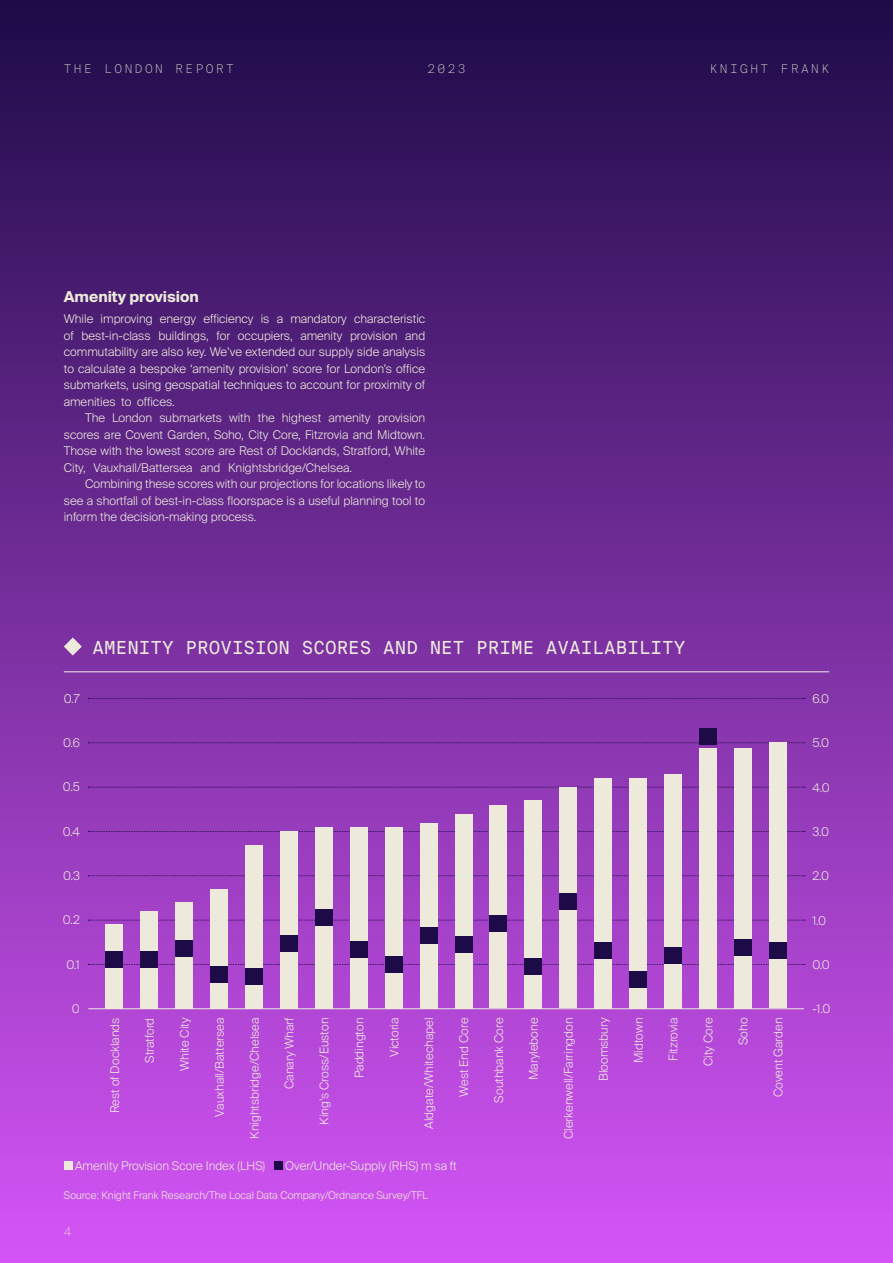
<style>
.page{position:relative;width:893px;height:1263px;background:#fff}
.page>*{position:absolute;margin:0;border:0;box-sizing:border-box;transform-origin:0 0}
.t1{font:18px "Suisse Intl Mono";color:#edeadc}
.Sub_head{font:700 15px "Suisse Intl";color:#edeadc}
.Body_copy{font:300 12px/16.5px "Suisse Intl";color:#edeadc;text-align:justify}
.Body_copy_2{font:300 12px/16.5px "Suisse Intl";color:#edeadc;text-align:justify}
.t2{font:100 12px "Suisse Intl Mono";letter-spacing:.2em;color:#edeadc}
.Sub_head-2{font:300 10.5px "Suisse Intl";color:#edeadc}
</style>
<div class="page">
<div style="left:0;top:0;width:893px;height:1263px;background:linear-gradient(to bottom,#1d0b47,#d656f8)"></div>
<hr style="left:64px;top:671px;width:765px;height:1px;background:#edeadc">
<svg style="left:64px;top:637px;width:18px;height:18px"></svg>
<div style="left:64px;top:1161px;width:8px;height:9px;background:#edeadc"></div>
<div style="left:274px;top:1161px;width:8px;height:9px;background:#1d0b47"></div>
<hr style="left:88px;top:1008px;width:716px;height:1px;background:#edeadc">
<svg style="left:88px;top:964px;width:717px;height:1px"></svg>
<svg style="left:88px;top:920px;width:717px;height:1px"></svg>
<svg style="left:88px;top:875px;width:717px;height:1px"></svg>
<svg style="left:88px;top:831px;width:717px;height:1px"></svg>
<svg style="left:88px;top:787px;width:717px;height:1px"></svg>
<svg style="left:88px;top:742px;width:717px;height:1px"></svg>
<svg style="left:88px;top:698px;width:717px;height:1px"></svg>
<div style="left:769px;top:742px;width:17px;height:266px;background:#edeadc"></div>
<div style="left:734px;top:748px;width:17px;height:260px;background:#edeadc"></div>
<div style="left:699px;top:748px;width:18px;height:260px;background:#edeadc"></div>
<div style="left:664px;top:774px;width:18px;height:234px;background:#edeadc"></div>
<div style="left:629px;top:778px;width:18px;height:230px;background:#edeadc"></div>
<div style="left:594px;top:778px;width:18px;height:230px;background:#edeadc"></div>
<div style="left:559px;top:787px;width:18px;height:221px;background:#edeadc"></div>
<div style="left:525px;top:800px;width:17px;height:208px;background:#edeadc"></div>
<div style="left:490px;top:805px;width:17px;height:203px;background:#edeadc"></div>
<div style="left:455px;top:814px;width:17px;height:194px;background:#edeadc"></div>
<div style="left:420px;top:823px;width:17px;height:185px;background:#edeadc"></div>
<div style="left:385px;top:827px;width:17px;height:181px;background:#edeadc"></div>
<div style="left:350px;top:827px;width:17px;height:181px;background:#edeadc"></div>
<div style="left:315px;top:827px;width:18px;height:181px;background:#edeadc"></div>
<div style="left:280px;top:831px;width:18px;height:177px;background:#edeadc"></div>
<div style="left:245px;top:845px;width:18px;height:163px;background:#edeadc"></div>
<div style="left:210px;top:889px;width:18px;height:119px;background:#edeadc"></div>
<div style="left:175px;top:902px;width:18px;height:106px;background:#edeadc"></div>
<div style="left:141px;top:911px;width:17px;height:97px;background:#edeadc"></div>
<div style="left:106px;top:924px;width:17px;height:84px;background:#edeadc"></div>
<div style="left:106px;top:951px;width:17px;height:16px;background:#1d0b47"></div>
<div style="left:141px;top:951px;width:17px;height:16px;background:#1d0b47"></div>
<div style="left:175px;top:940px;width:18px;height:16px;background:#1d0b47"></div>
<div style="left:210px;top:966px;width:18px;height:16px;background:#1d0b47"></div>
<div style="left:245px;top:968px;width:18px;height:17px;background:#1d0b47"></div>
<div style="left:280px;top:935px;width:18px;height:16px;background:#1d0b47"></div>
<div style="left:315px;top:909px;width:18px;height:16px;background:#1d0b47"></div>
<div style="left:350px;top:941px;width:17px;height:16px;background:#1d0b47"></div>
<div style="left:385px;top:956px;width:17px;height:16px;background:#1d0b47"></div>
<div style="left:420px;top:928px;width:17px;height:16px;background:#1d0b47"></div>
<div style="left:455px;top:936px;width:17px;height:16px;background:#1d0b47"></div>
<div style="left:490px;top:915px;width:17px;height:16px;background:#1d0b47"></div>
<div style="left:525px;top:958px;width:17px;height:16px;background:#1d0b47"></div>
<div style="left:559px;top:893px;width:18px;height:16px;background:#1d0b47"></div>
<div style="left:594px;top:942px;width:18px;height:17px;background:#1d0b47"></div>
<div style="left:629px;top:971px;width:18px;height:16px;background:#1d0b47"></div>
<div style="left:664px;top:948px;width:18px;height:16px;background:#1d0b47"></div>
<div style="left:734px;top:939px;width:17px;height:16px;background:#1d0b47"></div>
<div style="left:769px;top:943px;width:17px;height:16px;background:#1d0b47"></div>
<div style="left:699px;top:729px;width:18px;height:16px;background:#1d0b47"></div>
<p class="t2" style="left:64px;top:62px;width:172px">THE LONDON REPORT</p>
<p class="t2" style="left:427px;top:62px;width:40px">2023</p>
<p class="t2" style="left:710px;top:62px;width:121px">KNIGHT FRANK</p>
<p class="Sub_head" style="left:64px;top:288px;width:137px">Amenity provision</p>
<p class="Body_copy_2" style="left:64px;top:311px;width:363px">While improving energy efficiency is a mandatory characteristic of best-in-class buildings, for occupiers, amenity provision and commutability are also key. We’ve extended our supply side analysis to calculate a bespoke ‘amenity provision’ score for London’s office submarkets, using geospatial techniques to account for proximity of amenities to offices.</p>
<p class="Body_copy" style="left:64px;top:410px;width:363px;text-indent:21px">The London submarkets with the highest amenity provision scores are Covent Garden, Soho, City Core, Fitzrovia and Midtown.<br>Those with the lowest score are Rest of Docklands, Stratford, White City, Vauxhall/Battersea and Knightsbridge/Chelsea.</p>
<p class="Body_copy" style="left:64px;top:476px;width:363px;text-indent:21px">Combining these scores with our projections for locations likely to see a shortfall of best-in-class floorspace is a useful planning tool to inform the decision-making process.</p>
<p class="t1" style="left:92px;top:637px;width:595px">AMENITY PROVISION SCORES AND NET PRIME AVAILABILITY</p>
<p class="Body_copy" style="left:64px;top:690px;width:18px">0.7</p>
<p class="Body_copy" style="left:63px;top:735px;width:18px">0.6</p>
<p class="Body_copy" style="left:63px;top:779px;width:18px">0.5</p>
<p class="Body_copy" style="left:63px;top:823px;width:19px">0.4</p>
<p class="Body_copy" style="left:63px;top:868px;width:18px">0.3</p>
<p class="Body_copy" style="left:63px;top:912px;width:19px">0.2</p>
<p class="Body_copy" style="left:67px;top:956px;width:15px">0.1</p>
<p class="Body_copy" style="left:72px;top:1001px;width:9px">0</p>
<p class="Body_copy" style="left:107px;top:1113px;width:97px;rotate:-90deg">Rest of Docklands</p>
<p class="Body_copy" style="left:142px;top:1063px;width:47px;rotate:-90deg">Stratford</p>
<p class="Body_copy" style="left:176px;top:1071px;width:55px;rotate:-90deg">White City</p>
<p class="Body_copy" style="left:211px;top:1116px;width:100px;rotate:-90deg">Vauxhall/Battersea</p>
<p class="Body_copy" style="left:246px;top:1139px;width:123px;rotate:-90deg">Knightsbridge/Chelsea</p>
<p class="Body_copy" style="left:281px;top:1089px;width:73px;rotate:-90deg">Canary Wharf</p>
<p class="Body_copy" style="left:316px;top:1124px;width:108px;rotate:-90deg">King’s Cross/Euston</p>
<p class="Body_copy" style="left:351px;top:1078px;width:62px;rotate:-90deg">Paddington</p>
<p class="Body_copy" style="left:386px;top:1057px;width:41px;rotate:-90deg">Victoria</p>
<p class="Body_copy" style="left:421px;top:1129px;width:112px;rotate:-90deg">Aldgate/Whitechapel</p>
<p class="Body_copy" style="left:456px;top:1097px;width:81px;rotate:-90deg">West End Core</p>
<p class="Body_copy" style="left:491px;top:1102px;width:86px;rotate:-90deg">Southbank Core</p>
<p class="Body_copy" style="left:526px;top:1080px;width:64px;rotate:-90deg">Marylebone</p>
<p class="Body_copy" style="left:560px;top:1139px;width:123px;rotate:-90deg">Clerkenwell/Farringdon</p>
<p class="Body_copy" style="left:595px;top:1081px;width:65px;rotate:-90deg">Bloomsbury</p>
<p class="Body_copy" style="left:630px;top:1063px;width:47px;rotate:-90deg">Midtown</p>
<p class="Body_copy" style="left:665px;top:1061px;width:45px;rotate:-90deg">Fitzrovia</p>
<p class="Body_copy" style="left:700px;top:1066px;width:50px;rotate:-90deg">City Core</p>
<p class="Body_copy" style="left:735px;top:1045px;width:29px;rotate:-90deg">Soho</p>
<p class="Body_copy" style="left:770px;top:1097px;width:81px;rotate:-90deg">Covent Garden</p>
<p class="Body_copy" style="left:75px;top:1157px;width:192px">Amenity Provision Score Index (LHS)</p>
<p class="Body_copy" style="left:285px;top:1157px;width:173px">Over/Under-Supply (RHS) m sa ft</p>
<p class="Sub_head-2" style="left:64px;top:1189px;width:366px">Source: Knight Frank Research/The Local Data Company/Ordnance Survey/TFL</p>
<p class="t2" style="left:64px;top:1225px;width:9px">4</p>
<p class="Body_copy" style="left:812px;top:690px;width:18px">6.0</p>
<p class="Body_copy" style="left:812px;top:735px;width:18px">5.0</p>
<p class="Body_copy" style="left:812px;top:779px;width:19px">4.0</p>
<p class="Body_copy" style="left:812px;top:823px;width:18px">3.0</p>
<p class="Body_copy" style="left:812px;top:868px;width:18px">2.0</p>
<p class="Body_copy" style="left:812px;top:912px;width:15px">1.0</p>
<p class="Body_copy" style="left:812px;top:957px;width:19px">0.0</p>
<p class="Body_copy" style="left:812px;top:1001px;width:19px">-1.0</p>
</div>
